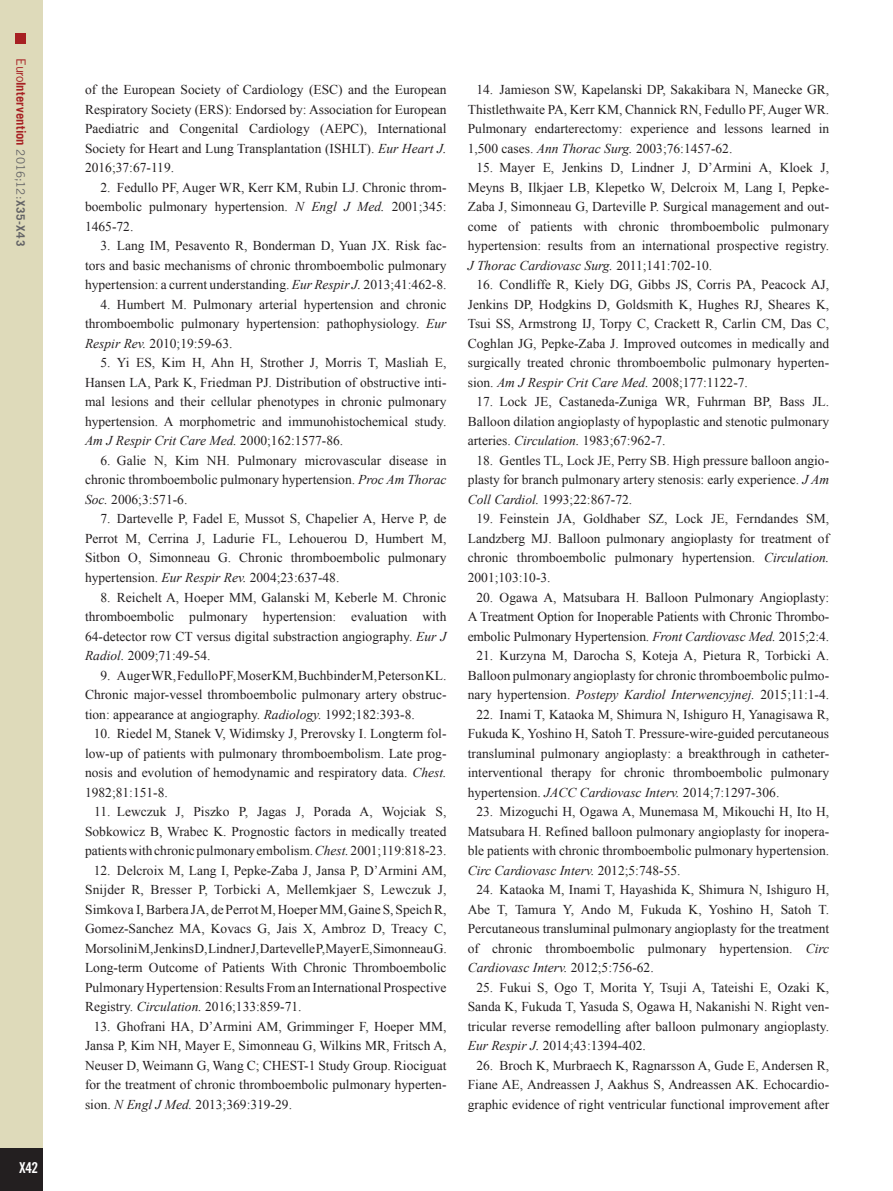
<style>
.page{position:relative;width:893px;height:1191px;background:#fff}
.page>*{position:absolute;margin:0;border:0;box-sizing:border-box;transform-origin:0 0}
.t1{font:15px "Trade Gothic LT Std Bd Cn 20";color:#fff}
.references{font:13.5px/19.5px "Times New Roman";color:#231f20;text-align:justify}
.t2{font:700 12.75px "Trade Gothic LT Std";letter-spacing:.005em;color:#a72023}
.s1{font-weight:400}
.s2{font-weight:400;font-size:11.7px;color:#636366}
.s3{font-size:11.7px;color:#636366}
.s4{font-style:italic}
</style>
<div class="page">
<div style="left:0;top:0;width:43px;height:1191px;background:#dedaba"></div>
<div style="left:16px;top:34px;width:10px;height:10px;background:#a72023"></div>
<div style="left:0;top:1148px;width:43px;height:43px;background:#231f20"></div>
<p class="t2" style="left:29px;top:58px;width:189px;rotate:90deg"><span class="s1">Euro</span>Intervention <span class="s2">2016;12:</span><span class="s3">X35-X43</span></p>
<p class="t1" style="left:19px;top:1158px;width:20px">X42</p>
<p class="references" style="left:85px;top:80px;width:363px">of the European Society of Cardiology (ESC) and the European Respiratory Society (ERS): Endorsed by: Association for European Paediatric and Congenital Cardiology (AEPC), International Society for Heart and Lung Transplantation (ISHLT). <span class="s4">Eur Heart J.<br></span>2016;37:67-119.</p>
<p class="references" style="left:85px;top:177px;width:363px;text-indent:15px">2. Fedullo PF, Auger WR, Kerr KM, Rubin LJ. Chronic throm&shy;boembolic pulmonary hypertension. <span class="s4">N Engl J Med.</span> 2001;345:<br>1465-72.</p>
<p class="references" style="left:85px;top:236px;width:363px;text-indent:15px">3. Lang IM, Pesavento R, Bonderman D, Yuan JX. Risk fac&shy;tors and basic mechanisms of chronic thromboembolic pulmonary hypertension: a current understanding. <span class="s4">Eur Respir J.</span> 2013;41:462-8.</p>
<p class="references" style="left:85px;top:294px;width:363px;text-indent:15px">4. Humbert M. Pulmonary arterial hypertension and chronic thromboembolic pulmonary hypertension: pathophysiology. <span class="s4">Eur Respir Rev.</span> 2010;19:59-63.</p>
<p class="references" style="left:85px;top:353px;width:363px;text-indent:15px">5. Yi ES, Kim H, Ahn H, Strother J, Morris T, Masliah E, Hansen LA, Park K, Friedman PJ. Distribution of obstructive inti&shy;mal lesions and their cellular phenotypes in chronic pulmonary hypertension. A morphometric and immunohistochemical study.<br><span class="s4">Am J Respir Crit Care Med.</span> 2000;162:1577-86.</p>
<p class="references" style="left:85px;top:450px;width:363px;text-indent:15px">6. Galie N, Kim NH. Pulmonary microvascular disease in chronic thromboembolic pulmonary hypertension. <span class="s4">Proc Am Thorac Soc.</span> 2006;3:571-6.</p>
<p class="references" style="left:85px;top:509px;width:363px;text-indent:15px">7. Dartevelle P, Fadel E, Mussot S, Chapelier A, Herve P, de Perrot M, Cerrina J, Ladurie FL, Lehouerou D, Humbert M, Sitbon O, Simonneau G. Chronic thromboembolic pulmonary hypertension. <span class="s4">Eur Respir Rev.</span> 2004;23:637-48.</p>
<p class="references" style="left:85px;top:587px;width:363px;text-indent:15px">8. Reichelt A, Hoeper MM, Galanski M, Keberle M. Chronic thromboembolic pulmonary hypertension: evaluation with 64-detector row CT versus digital substraction angiography. <span class="s4">Eur J Radiol.</span> 2009;71:49-54.</p>
<p class="references" style="left:85px;top:665px;width:363px;text-indent:15px">9. Auger WR, Fedullo PF, Moser KM, Buchbinder M, Peterson KL.<br>Chronic major-vessel thromboembolic pulmonary artery obstruc&shy;tion: appearance at angiography. <span class="s4">Radiology.</span> 1992;182:393-8.</p>
<p class="references" style="left:85px;top:723px;width:363px;text-indent:9px">10. Riedel M, Stanek V, Widimsky J, Prerovsky I. Longterm fol&shy;low-up of patients with pulmonary thromboembolism. Late prog&shy;nosis and evolution of hemodynamic and respiratory data. <span class="s4">Chest.<br></span>1982;81:151-8.</p>
<p class="references" style="left:85px;top:801px;width:363px;text-indent:9px">11. Lewczuk J, Piszko P, Jagas J, Porada A, Wojciak S, Sobkowicz B, Wrabec K. Prognostic factors in medically treated patients with chronic pulmonary embolism. <span class="s4">Chest.</span> 2001;119:818-23.</p>
<p class="references" style="left:85px;top:860px;width:363px;text-indent:9px">12. Delcroix M, Lang I, Pepke-Zaba J, Jansa P, D’Armini AM, Snijder R, Bresser P, Torbicki A, Mellemkjaer S, Lewczuk J, Simkova I, Barbera JA, de Perrot M, Hoeper MM, Gaine S, Speich R, Gomez-Sanchez MA, Kovacs G, Jais X, Ambroz D, Treacy C, Morsolini M, Jenkins D, Lindner J, Dartevelle P, Mayer E, Simonneau G.<br>Long-term Outcome of Patients With Chronic Thromboembolic Pulmonary Hypertension: Results From an International Prospective Registry. <span class="s4">Circulation.</span> 2016;133:859-71.</p>
<p class="references" style="left:85px;top:1016px;width:363px;text-indent:9px">13. Ghofrani HA, D’Armini AM, Grimminger F, Hoeper MM, Jansa P, Kim NH, Mayer E, Simonneau G, Wilkins MR, Fritsch A, Neuser D, Weimann G, Wang C; CHEST-1 Study Group. Riociguat for the treatment of chronic thromboembolic pulmonary hyperten&shy;sion. <span class="s4">N Engl J Med.</span> 2013;369:319-29.</p>
<p class="references" style="left:468px;top:80px;width:363px;text-indent:9px">14. Jamieson SW, Kapelanski DP, Sakakibara N, Manecke GR, Thistlethwaite PA, Kerr KM, Channick RN, Fedullo PF, Auger WR.<br>Pulmonary endarterectomy: experience and lessons learned in 1,500 cases. <span class="s4">Ann Thorac Surg.</span> 2003;76:1457-62.</p>
<p class="references" style="left:468px;top:158px;width:363px;text-indent:9px">15. Mayer E, Jenkins D, Lindner J, D’Armini A, Kloek J, Meyns B, Ilkjaer LB, Klepetko W, Delcroix M, Lang I, Pepke-Zaba J, Simonneau G, Darteville P. Surgical management and out&shy;come of patients with chronic thromboembolic pulmonary hypertension: results from an international prospective registry.<br><span class="s4">J Thorac Cardiovasc Surg.</span> 2011;141:702-10.</p>
<p class="references" style="left:468px;top:275px;width:363px;text-indent:9px">16. Condliffe R, Kiely DG, Gibbs JS, Corris PA, Peacock AJ, Jenkins DP, Hodgkins D, Goldsmith K, Hughes RJ, Sheares K, Tsui SS, Armstrong IJ, Torpy C, Crackett R, Carlin CM, Das C, Coghlan JG, Pepke-Zaba J. Improved outcomes in medically and surgically treated chronic thromboembolic pulmonary hyperten&shy;sion. <span class="s4">Am J Respir Crit Care Med.</span> 2008;177:1122-7.</p>
<p class="references" style="left:468px;top:392px;width:363px;text-indent:9px">17. Lock JE, Castaneda-Zuniga WR, Fuhrman BP, Bass JL.<br>Balloon dilation angioplasty of hypoplastic and stenotic pulmonary arteries. <span class="s4">Circulation.</span> 1983;67:962-7.</p>
<p class="references" style="left:468px;top:450px;width:363px;text-indent:9px">18. Gentles TL, Lock JE, Perry SB. High pressure balloon angio&shy;plasty for branch pulmonary artery stenosis: early experience. <span class="s4">J Am Coll Cardiol.</span> 1993;22:867-72.</p>
<p class="references" style="left:468px;top:509px;width:363px;text-indent:9px">19. Feinstein JA, Goldhaber SZ, Lock JE, Ferndandes SM, Landzberg MJ. Balloon pulmonary angioplasty for treatment of chronic thromboembolic pulmonary hypertension. <span class="s4">Circulation.<br></span>2001;103:10-3.</p>
<p class="references" style="left:468px;top:587px;width:363px;text-indent:9px">20. Ogawa A, Matsubara H. Balloon Pulmonary Angioplasty:<br>A Treatment Option for Inoperable Patients with Chronic Thrombo&shy;embolic Pulmonary Hypertension. <span class="s4">Front Cardiovasc Med.</span> 2015;2:4.</p>
<p class="references" style="left:468px;top:645px;width:363px;text-indent:9px">21. Kurzyna M, Darocha S, Koteja A, Pietura R, Torbicki A.<br>Balloon pulmonary angioplasty for chronic thromboembolic pulmo&shy;nary hypertension. <span class="s4">Postepy Kardiol Interwencyjnej.</span> 2015;11:1-4.</p>
<p class="references" style="left:468px;top:704px;width:363px;text-indent:9px">22. Inami T, Kataoka M, Shimura N, Ishiguro H, Yanagisawa R, Fukuda K, Yoshino H, Satoh T. Pressure-wire-guided percutaneous transluminal pulmonary angioplasty: a breakthrough in catheter&shy;interventional therapy for chronic thromboembolic pulmonary hypertension. <span class="s4">JACC Cardiovasc Interv.</span> 2014;7:1297-306.</p>
<p class="references" style="left:468px;top:801px;width:363px;text-indent:9px">23. Mizoguchi H, Ogawa A, Munemasa M, Mikouchi H, Ito H, Matsubara H. Refined balloon pulmonary angioplasty for inopera&shy;ble patients with chronic thromboembolic pulmonary hypertension.<br><span class="s4">Circ Cardiovasc Interv.</span> 2012;5:748-55.</p>
<p class="references" style="left:468px;top:879px;width:363px;text-indent:9px">24. Kataoka M, Inami T, Hayashida K, Shimura N, Ishiguro H, Abe T, Tamura Y, Ando M, Fukuda K, Yoshino H, Satoh T.<br>Percutaneous transluminal pulmonary angioplasty for the treatment of chronic thromboembolic pulmonary hypertension. <span class="s4">Circ Cardiovasc Interv.</span> 2012;5:756-62.</p>
<p class="references" style="left:468px;top:977px;width:363px;text-indent:9px">25. Fukui S, Ogo T, Morita Y, Tsuji A, Tateishi E, Ozaki K, Sanda K, Fukuda T, Yasuda S, Ogawa H, Nakanishi N. Right ven&shy;tricular reverse remodelling after balloon pulmonary angioplasty.<br><span class="s4">Eur Respir J.</span> 2014;43:1394-402.</p>
<p class="references" style="left:468px;top:1055px;width:363px;text-indent:9px">26. Broch K, Murbraech K, Ragnarsson A, Gude E, Andersen R, Fiane AE, Andreassen J, Aakhus S, Andreassen AK. Echocardio&shy;graphic evidence of right ventricular functional improvement after</p>
</div>
